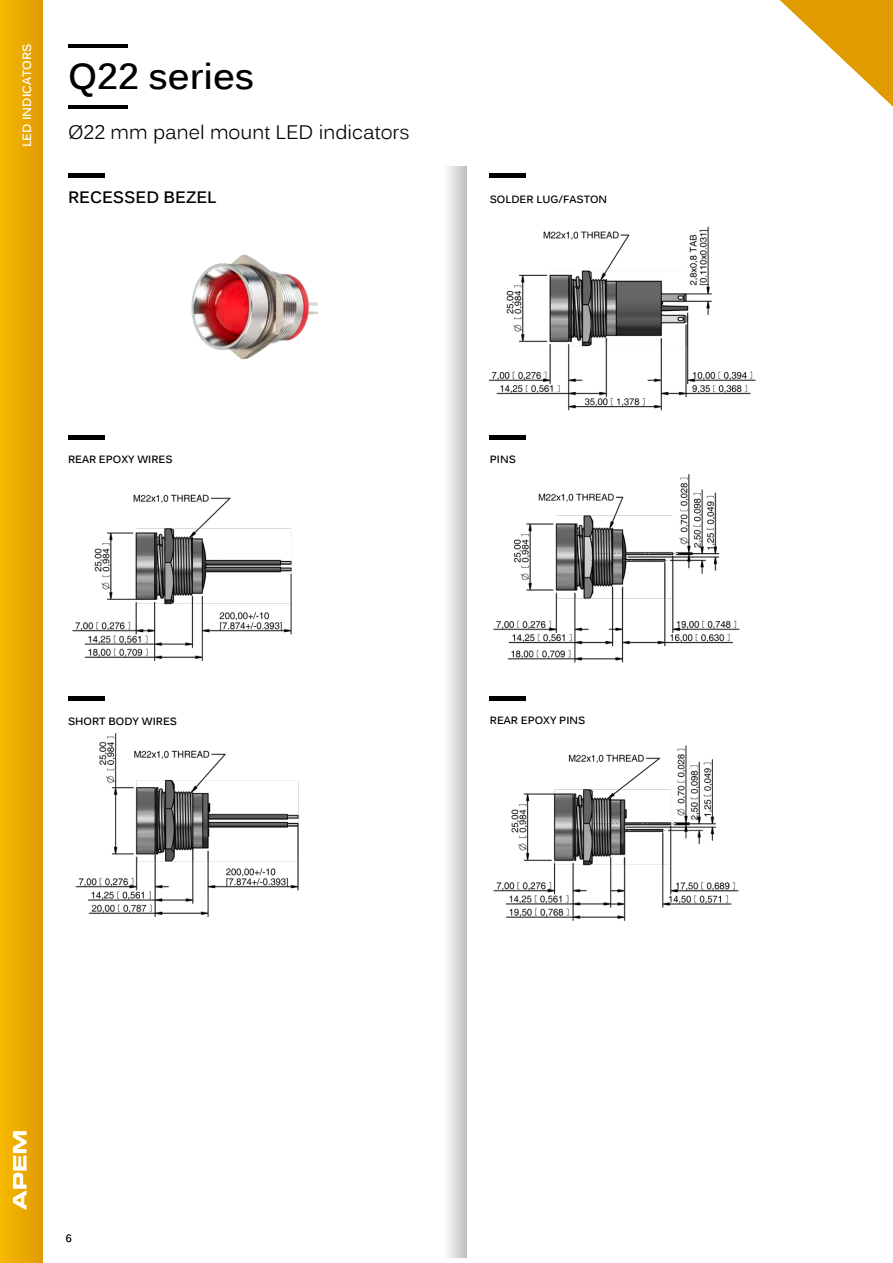
<style>
.page{position:relative;width:893px;height:1263px;background:#fff}
.page>*{position:absolute;margin:0;border:0;box-sizing:border-box;transform-origin:0 0}
.t1{font:700 36px "Kalinga";color:#000}
.t2{font:19.5px "Kalinga";color:#000}
.t3{font:700 16.5px "Kalinga";color:#000}
.t4{font:700 12px "Kalinga";color:#fff}
.t5{font:700 10.5px "Kalinga";color:#000}
.t6{font:10.5px "Kalinga";color:#000}
</style>
<div class="page">
<hr style="left:68px;top:174px;width:36px;height:4px;background:#000">
<hr style="left:490px;top:174px;width:36px;height:4px;background:#000">
<hr style="left:68px;top:435px;width:36px;height:4px;background:#000">
<hr style="left:490px;top:435px;width:36px;height:4px;background:#000">
<div style="left:68px;top:696px;width:36px;height:5px;background:#000"></div>
<div style="left:490px;top:696px;width:36px;height:5px;background:#000"></div>
<img style="left:490px;top:226px;width:266px;height:184px">
<img style="left:42px;top:479px;width:250px;height:189px">
<img style="left:75px;top:733px;width:224px;height:185px">
<img style="left:493px;top:474px;width:247px;height:189px">
<img style="left:493px;top:745px;width:246px;height:177px">
<svg style="left:447px;top:167px;width:19px;height:1091px"></svg>
<hr style="left:68px;top:105px;width:59px;height:3px;background:#000">
<hr style="left:68px;top:44px;width:59px;height:4px;background:#000">
<img style="left:191px;top:254px;width:128px;height:106px">
<div style="left:0;top:0;width:42px;height:1263px;background:linear-gradient(to right,#f6b900,#e19d00)"></div>
<svg style="left:780px;top:0;width:113px;height:106px"></svg>
<svg style="left:13px;top:1131px;width:14px;height:79px"></svg>
<p class="t4" style="left:19px;top:147px;width:105px;rotate:-90deg">LED INDICATORS</p>
<h1 class="t1" style="left:68px;top:53px;width:188px">Q22 series</h1>
<h2 class="t2" style="left:68px;top:120px;width:343px">Ø22 mm panel mount LED indicators</h2>
<h3 class="t3" style="left:68px;top:186px;width:150px">RECESSED BEZEL</h3>
<p class="t5" style="left:490px;top:192px;width:119px">SOLDER LUG/FASTON</p>
<p class="t5" style="left:68px;top:452px;width:106px">REAR EPOXY WIRES</p>
<p class="t5" style="left:490px;top:452px;width:28px">PINS</p>
<p class="t5" style="left:68px;top:714px;width:111px">SHORT BODY WIRES</p>
<p class="t5" style="left:490px;top:713px;width:97px">REAR EPOXY PINS</p>
<p class="t6" style="left:66px;top:1231px;width:7px">6</p>
</div>
